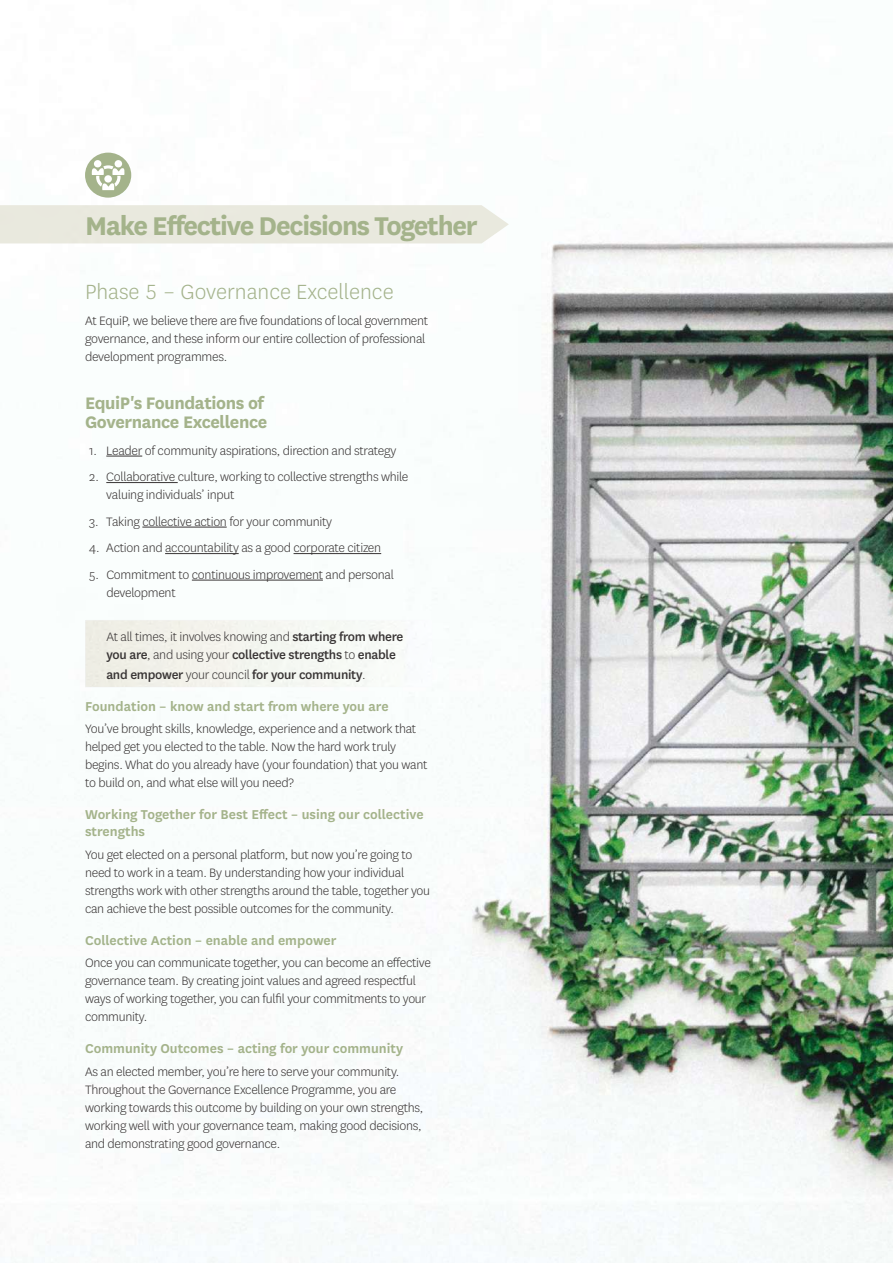
<style>
.page{position:relative;width:893px;height:1263px;background:#fff}
.page>*{position:absolute;margin:0;border:0;box-sizing:border-box;transform-origin:0 0}
.t1{font:700 30px "National";letter-spacing:-.04em;color:#a4b38b}
.t2{font:300 24px "National";color:#a4b28b}
.t3{font:700 19.5px/19.5px "National";letter-spacing:-.02em;color:#a4b38b}
.t4{font:600 15px/17.2px "National";color:#a4b38b}
.t5{font:300 14.25px/18px "National";letter-spacing:-.02em;color:#393535}
.t6{font:500 14.25px/18px "National";letter-spacing:-.02em;color:#393535}
.s1{font-weight:300}
</style>
<div class="page">
<img style="left:0;top:152px;width:893px;height:1111px">
<img style="left:86px;top:620px;width:346px;height:67px">
<hr style="left:106px;top:456px;width:36px;height:1px;background:#393535">
<hr style="left:106px;top:482px;width:72px;height:1px;background:#393535">
<hr style="left:142px;top:527px;width:85px;height:1px;background:#393535">
<hr style="left:165px;top:553px;width:74px;height:1px;background:#393535">
<hr style="left:294px;top:553px;width:87px;height:1px;background:#393535">
<hr style="left:192px;top:580px;width:131px;height:1px;background:#393535">
<div style="left:0;top:205px;width:509px;height:38px;background:#e9e9de"></div>
<div style="left:85px;top:153px;width:46px;height:45px;background:#a4b38b;border-radius:50%"></div>
<div style="left:94px;top:160px;width:7px;height:7px;background:#fff;border-radius:50%"></div>
<div style="left:115px;top:160px;width:7px;height:7px;background:#fff;border-radius:50%"></div>
<svg style="left:91px;top:165px;width:35px;height:25px"></svg>
<h1 class="t1" style="left:85px;top:205px;width:394px">Make Effective Decisions Together</h1>
<h2 class="t2" style="left:85px;top:277px;width:310px">Phase 5 – Governance Excellence</h2>
<p class="t5" style="left:85px;top:312px;width:345px">At EquiP, we believe there are five foundations of local government governance, and these inform our entire collection of professional development programmes.</p>
<h3 class="t3" style="left:85px;top:391px;width:184px">EquiP's Foundations of<br>Governance Excellence</h3>
<p class="t5" style="left:89px;top:441px;width:309px">1. Leader of community aspirations, direction and strategy</p>
<p class="t5" style="left:106px;top:467px;width:304px;text-indent:-17px">2. Collaborative culture, working to collective strengths while valuing individuals’ input</p>
<p class="t5" style="left:89px;top:512px;width:244px">3. Taking collective action for your community</p>
<p class="t5" style="left:89px;top:538px;width:293px">4. Action and accountability as a good corporate citizen</p>
<p class="t5" style="left:106px;top:565px;width:289px;text-indent:-17px">5. Commitment to continuous improvement and personal development</p>
<p class="t6" style="left:106px;top:627px;width:298px"><span class="s1">At all times, it involves knowing and</span> starting from where you are<span class="s1">, and using your</span> collective strengths <span class="s1">to</span> enable</p>
<p class="t6" style="left:106px;top:664px;width:261px">and empower <span class="s1">your council</span> for your community<span class="s1">.</span></p>
<p class="t4" style="left:85px;top:697px;width:305px">Foundation – know and start from where you are</p>
<p class="t5" style="left:85px;top:719px;width:344px">You’ve brought skills, knowledge, experience and a network that helped get you elected to the table. Now the hard work truly begins. What do you already have (your foundation) that you want to build on, and what else will you need?</p>
<p class="t4" style="left:85px;top:805px;width:340px">Working Together for Best Effect – using our collective strengths</p>
<p class="t5" style="left:85px;top:845px;width:347px">You get elected on a personal platform, but now you’re going to need to work in a team. By understanding how your individual strengths work with other strengths around the table, together you can achieve the best possible outcomes for the community.</p>
<p class="t4" style="left:85px;top:931px;width:253px">Collective Action – enable and empower</p>
<p class="t5" style="left:85px;top:953px;width:347px">Once you can communicate together, you can become an effective governance team. By creating joint values and agreed respectful ways of working together, you can fulfil your commitments to your community.</p>
<p class="t4" style="left:85px;top:1039px;width:320px">Community Outcomes – acting for your community</p>
<p class="t5" style="left:85px;top:1062px;width:340px">As an elected member, you’re here to serve your community.<br>Throughout the Governance Excellence Programme, you are working towards this outcome by building on your own strengths, working well with your governance team, making good decisions, and demonstrating good governance.</p>
</div>
